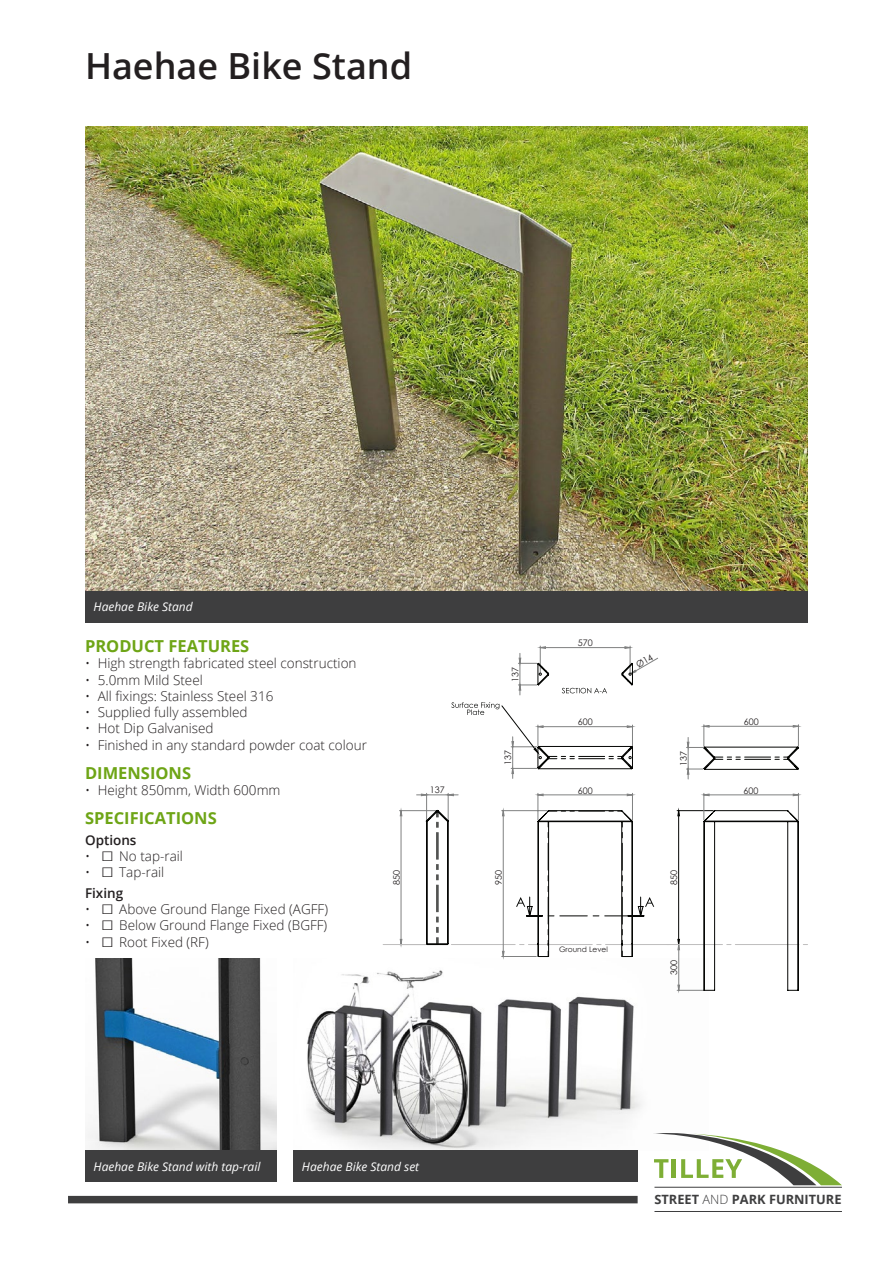
<style>
.page{position:relative;width:893px;height:1263px;background:#fff}
.page>*{position:absolute;margin:0;border:0;box-sizing:border-box;transform-origin:0 0}
.heading{font:600 36px "Open Sans";color:#231f20}
.Sub_bold{font:700 16.5px "Open Sans";color:#6ea516}
.t1{font:300 13.5px "Open Sans";color:#231f20}
.Body{font:600 13.5px "Open Sans";color:#231f20}
.Subber{font:700 12.75px "Open Sans";color:#3e3e3f}
.Body-2{font:italic 12px "Open Sans";color:#fff}
.t2{font:9px "Century Gothic";color:#231f20}
.t3{font:7.5px "Century Gothic";color:#231f20}
.s1{font-family:"Times New Roman";font-weight:400;font-size:21px}
.s2{font-weight:300}
</style>
<div class="page">
<img style="left:307px;top:971px;width:373px;height:179px">
<img style="left:85px;top:126px;width:723px;height:465px">
<div style="left:85px;top:591px;width:723px;height:31px;background:#3e3e3f"></div>
<svg style="left:653px;top:1132px;width:189px;height:53px"></svg>
<hr style="left:654px;top:1187px;width:188px;height:1px;background:#3e3e3f">
<hr style="left:654px;top:1211px;width:188px;height:1px;background:#3e3e3f">
<div style="left:68px;top:1196px;width:570px;height:7px;background:#3e3e3f"></div>
<img style="left:86px;top:959px;width:190px;height:191px">
<div style="left:85px;top:1150px;width:191px;height:32px;background:#3e3e3f"></div>
<div style="left:293px;top:1150px;width:345px;height:32px;background:#3e3e3f"></div>
<svg style="left:399px;top:957px;width:138px;height:34px"></svg>
<svg style="left:537px;top:956px;width:262px;height:35px"></svg>
<svg style="left:383px;top:647px;width:424px;height:309px"></svg>
<p class="heading" style="left:85px;top:41px;width:329px">Haehae Bike Stand</p>
<p class="Body-2" style="left:94px;top:599px;width:101px">Haehae Bike Stand</p>
<p class="Sub_bold" style="left:85px;top:634px;width:166px">PRODUCT FEATURES</p>
<p class="t1" style="left:85px;top:654px;width:273px">• High strength fabricated steel construction</p>
<p class="t1" style="left:85px;top:670px;width:119px">• 5.0mm Mild Steel</p>
<p class="t1" style="left:85px;top:687px;width:190px">• All fixings: Stainless Steel 316</p>
<p class="t1" style="left:85px;top:703px;width:164px">• Supplied fully assembled</p>
<p class="t1" style="left:85px;top:719px;width:130px">• Hot Dip Galvanised</p>
<p class="t1" style="left:85px;top:735px;width:283px">• Finished in any standard powder coat colour</p>
<p class="Sub_bold" style="left:85px;top:761px;width:108px">DIMENSIONS</p>
<p class="t1" style="left:85px;top:781px;width:197px">• Height 850mm, Width 600mm</p>
<p class="Sub_bold" style="left:85px;top:807px;width:133px">SPECIFICATIONS</p>
<p class="Body" style="left:85px;top:831px;width:53px">Options</p>
<p class="t1" style="left:85px;top:847px;width:99px">• <span class="s1">□</span> No tap-rail</p>
<p class="t1" style="left:85px;top:863px;width:81px">• <span class="s1">□</span> Tap-rail</p>
<p class="Body" style="left:85px;top:884px;width:40px">Fixing</p>
<p class="t1" style="left:85px;top:900px;width:244px">• <span class="s1">□</span> Above Ground Flange Fixed (AGFF)</p>
<p class="t1" style="left:85px;top:916px;width:244px">• <span class="s1">□</span> Below Ground Flange Fixed (BGFF)</p>
<p class="t1" style="left:85px;top:932px;width:125px">• <span class="s1">□</span> Root Fixed (RF)</p>
<p class="t2" style="left:390px;top:885px;width:16px;rotate:-90deg">850</p>
<p class="t2" style="left:430px;top:784px;width:16px">137</p>
<p class="t2" style="left:509px;top:682px;width:16px;rotate:-90deg">137</p>
<p class="t2" style="left:502px;top:765px;width:16px;rotate:-90deg">137</p>
<p class="t2" style="left:578px;top:637px;width:16px">570</p>
<p class="t2" style="left:578px;top:715px;width:16px">600</p>
<p class="t2" style="left:744px;top:715px;width:16px">600</p>
<p class="t2" style="left:677px;top:766px;width:16px;rotate:-90deg">137</p>
<p class="t2" style="left:578px;top:784px;width:16px">600</p>
<p class="t2" style="left:743px;top:784px;width:16px">600</p>
<p class="t2" style="left:492px;top:885px;width:16px;rotate:-90deg">950</p>
<p class="t2" style="left:668px;top:885px;width:16px;rotate:-90deg">850</p>
<p class="t3" style="left:559px;top:944px;width:50px">Ground Level</p>
<p class="t2" style="left:668px;top:975px;width:16px;rotate:-90deg">300</p>
<p class="Body-2" style="left:94px;top:1158px;width:168px">Haehae Bike Stand with tap-rail</p>
<p class="Body-2" style="left:302px;top:1158px;width:119px">Haehae Bike Stand set</p>
<p class="Subber" style="left:654px;top:1190px;width:189px">STREET <span class="s2">AND</span> PARK FURNITURE</p>
</div>
